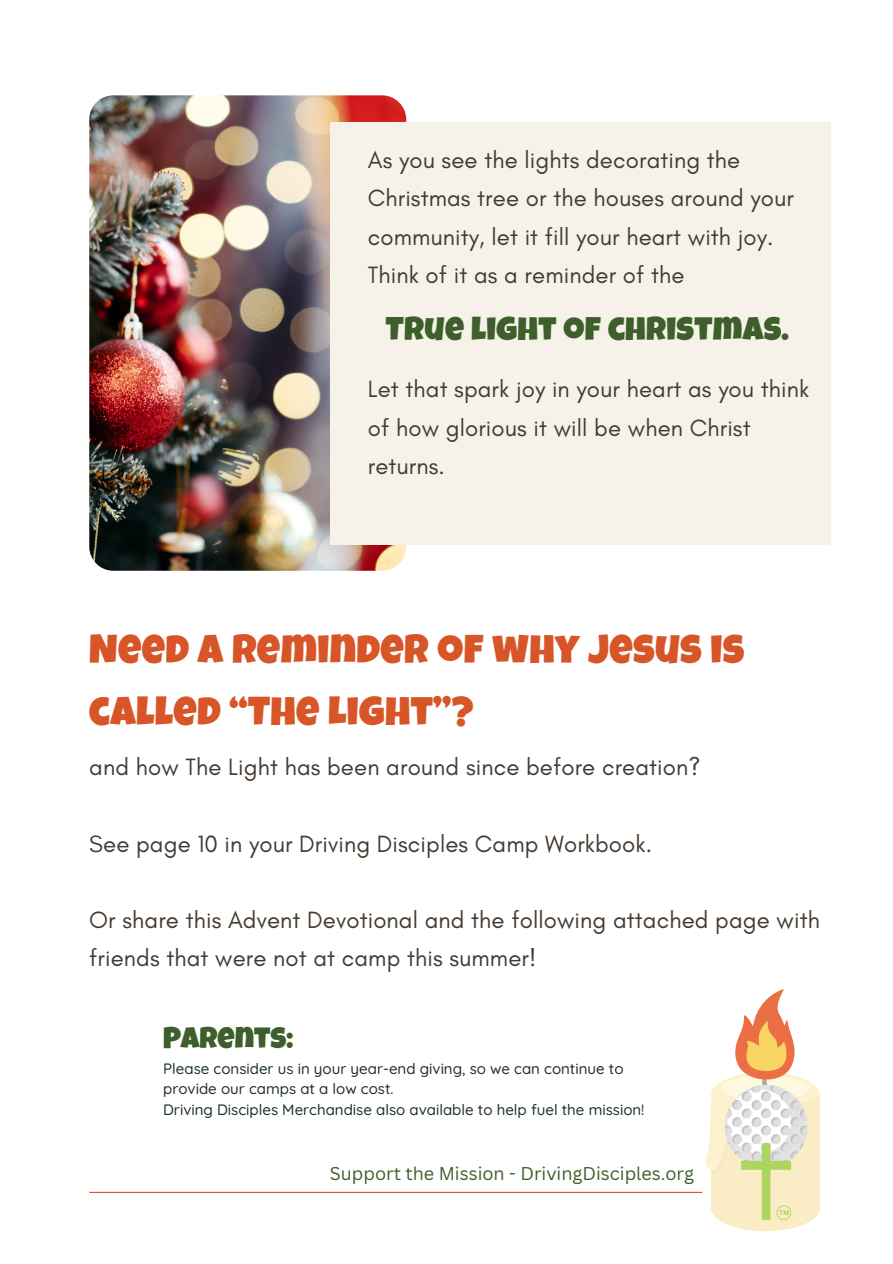
<style>
.page{position:relative;width:893px;height:1264px;background:#fff}
.page>*{position:absolute;margin:0;border:0;box-sizing:border-box;transform-origin:0 0}
.t1{font:40.5px/61.8px "Luckiest Guy";letter-spacing:.01em;color:#d85528}
.t2{font:33px "Luckiest Guy";letter-spacing:.01em;color:#3e5f2c}
.t3{font:29.85px "Luckiest Guy";color:#3e5f2c}
.t4{font:24px/38.2px "Glacial Indifference";letter-spacing:.005em;color:#443a31}
.t5{font:18px "Canva Sans";color:#3e5f2c}
.t6{font:500 15px/20.5px "Quicksand";color:#1e312c}
</style>
<div class="page">
<img style="left:89px;top:95px;width:317px;height:475px;border-radius:24px">
<div style="left:330px;top:122px;width:500px;height:422px;background:#f6f2ea"></div>
<hr style="left:89px;top:1191px;width:613px;height:1px;background:#d85528">
<svg style="left:702px;top:989px;width:117px;height:242px"></svg>
<p class="t4" style="left:368px;top:140px;width:427px">As you see the lights decorating the Christmas tree or the houses around your community, let it fill your heart with joy.<br>Think of it as a reminder of the</p>
<p class="t2" style="left:386px;top:316px;width:404px">TRUE LIGHT OF CHRISTMAS.</p>
<p class="t4" style="left:368px;top:370px;width:443px">Let that spark joy in your heart as you think of how glorious it will be when Christ returns.</p>
<p class="t1" style="left:89px;top:624px;width:656px">NEED A REMINDER OF WHY JESUS IS<br>CALLED “THE LIGHT”?</p>
<p class="t4" style="left:89px;top:747px;width:613px">and how The Light has been around since before creation?</p>
<p class="t4" style="left:89px;top:824px;width:564px">See page 10 in your Driving Disciples Camp Workbook.</p>
<p class="t4" style="left:89px;top:900px;width:732px">Or share this Advent Devotional and the following attached page with friends that were not at camp this summer!</p>
<p class="t3" style="left:163px;top:1026px;width:132px">PARENTS:</p>
<p class="t6" style="left:163px;top:1057px;width:462px">Please consider us in your year-end giving, so we can continue to provide our camps at a low cost.</p>
<p class="t6" style="left:163px;top:1098px;width:483px">Driving Disciples Merchandise also available to help fuel the mission!</p>
<p class="t5" style="left:330px;top:1160px;width:365px">Support the Mission - DrivingDisciples.org</p>
</div>
